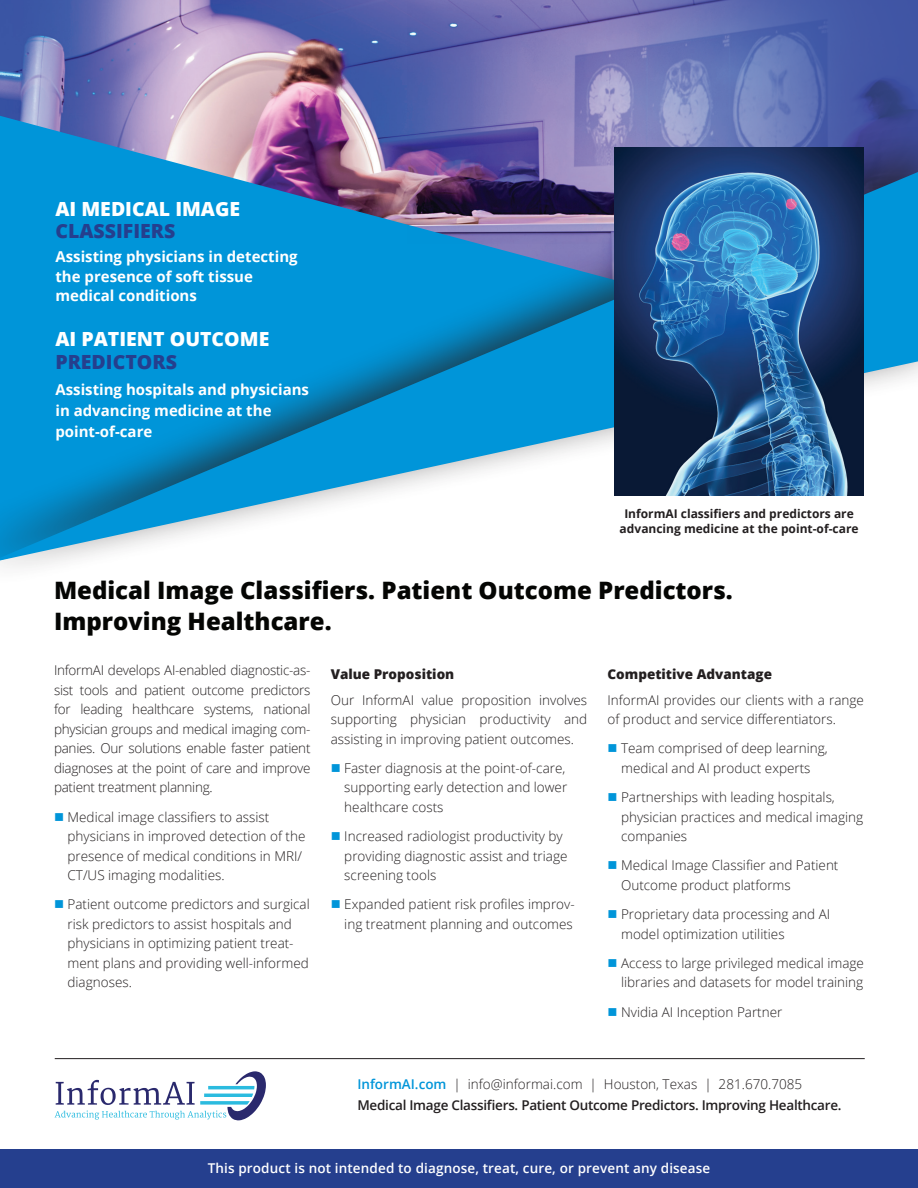
<style>
.page{position:relative;width:918px;height:1188px;background:#fff}
.page>*{position:absolute;margin:0;border:0;box-sizing:border-box;transform-origin:0 0}
.t1{font:800 24px/31.5px "Open Sans";color:#040503}
.t2{font:800 19.5px "Open Sans";color:#fff}
.t3{font:800 19.5px "Open Sans";color:#253f8e}
.t4{font:700 15px/19.5px "Open Sans";color:#fff}
.t5{font:300 13.5px/19.5px "Open Sans";color:#231f20}
.t6{font:600 13.5px/21px "Open Sans";letter-spacing:-.02em;color:#231f20}
.t7{font:600 13.5px "Open Sans";letter-spacing:.01em;color:#fff}
.t8{font:800 13.5px "Open Sans";color:#231f20}
.t9{font:700 12px/15px "Open Sans";color:#231f20;text-align:center}
.s1{color:#0095d9}
.s2{font-weight:300}
</style>
<div class="page">
<img style="left:0;top:0;width:407px;height:116px">
<svg style="left:407px;top:0;width:511px;height:123px"></svg>
<div style="left:0;top:123px;width:918px;height:464px;background:#231f20;opacity:.75"></div>
<svg style="left:0;top:172px;width:918px;height:388px;fill:#0095d9"></svg>
<img style="left:614px;top:148px;width:250px;height:347px">
<div style="left:0;top:1149px;width:918px;height:39px;background:#253f8e"></div>
<svg style="left:55px;top:1071px;width:211px;height:49px"></svg>
<hr style="left:55px;top:1058px;width:810px;height:1px;background:#231f20">
<h2 class="t2" style="left:55px;top:194px;width:186px">AI MEDICAL IMAGE</h2>
<h2 class="t3" style="left:55px;top:216px;width:121px">CLASSIFIERS</h2>
<p class="t4" style="left:55px;top:247px;width:244px">Assisting physicians in detecting the presence of soft tissue medical conditions</p>
<h2 class="t2" style="left:55px;top:324px;width:215px">AI PATIENT OUTCOME</h2>
<h2 class="t3" style="left:55px;top:347px;width:123px">PREDICTORS</h2>
<p class="t4" style="left:55px;top:378px;width:255px;line-height:21px">Assisting hospitals and physicians in advancing medicine at the point-of-care</p>
<p class="t9" style="left:620px;top:506px;width:240px">InformAI classifiers and predictors are advancing medicine at the point-of-care</p>
<h1 class="t1" style="left:54px;top:573px;width:680px">Medical Image Classifiers. Patient Outcome Predictors.<br>Improving Healthcare.</h1>
<p class="t5" style="left:54px;top:660px;width:258px;text-align:justify">InformAI develops AI-enabled diagnostic-as&shy;sist tools and patient outcome predictors for leading healthcare systems, national physician groups and medical imaging com&shy;panies. Our solutions enable faster patient diagnoses at the point of care and improve patient treatment planning.</p>
<p class="t5" style="left:68px;top:807px;width:239px;text-indent:-14px"><span class="s1">■</span> Medical image classifiers to assist physicians in improved detection of the presence of medical conditions in MRI/ CT/US imaging modalities.</p>
<p class="t5" style="left:68px;top:894px;width:244px;text-indent:-14px"><span class="s1">■</span> Patient outcome predictors and surgical risk predictors to assist hospitals and physicians in optimizing patient treat&shy;ment plans and providing well-informed diagnoses.</p>
<p class="t8" style="left:331px;top:664px;width:125px">Value Proposition</p>
<p class="t5" style="left:331px;top:690px;width:258px;text-align:justify">Our InformAI value proposition involves supporting physician productivity and assisting in improving patient outcomes.</p>
<p class="t5" style="left:344px;top:758px;width:224px;text-indent:-14px"><span class="s1">■</span> Faster diagnosis at the point-of-care, supporting early detection and lower healthcare costs</p>
<p class="t5" style="left:344px;top:826px;width:225px;text-indent:-14px"><span class="s1">■</span> Increased radiologist productivity by providing diagnostic assist and triage screening tools</p>
<p class="t5" style="left:331px;top:894px;width:245px;text-align:right"><span class="s1">■</span> Expanded patient risk profiles improv&shy;ing treatment planning and outcomes</p>
<p class="t8" style="left:608px;top:664px;width:166px">Competitive Advantage</p>
<p class="t5" style="left:608px;top:690px;width:258px">InformAI provides our clients with a range of product and service differentiators.</p>
<p class="t5" style="left:608px;top:738px;width:222px;text-align:center"><span class="s1">■</span> Team comprised of deep learning, medical and AI product experts</p>
<p class="t5" style="left:621px;top:787px;width:244px;text-indent:-14px"><span class="s1">■</span> Partnerships with leading hospitals, physician practices and medical imaging companies</p>
<p class="t5" style="left:621px;top:855px;width:219px;text-indent:-14px"><span class="s1">■</span> Medical Image Classifier and Patient<br>Outcome product platforms</p>
<p class="t5" style="left:621px;top:904px;width:211px;text-indent:-14px"><span class="s1">■</span> Proprietary data processing and AI model optimization utilities</p>
<p class="t5" style="left:608px;top:953px;width:258px;text-align:right"><span class="s1">■</span> Access to large privileged medical image libraries and datasets for model training</p>
<p class="t5" style="left:608px;top:1002px;width:176px"><span class="s1">■</span> Nvidia AI Inception Partner</p>
<p class="t6" style="left:357px;top:1073px;width:486px"><span class="s1">InformAI.com</span> <span class="s2">| info@informai.com | Houston, Texas | 281.670.7085<br></span>Medical Image Classifiers. Patient Outcome Predictors. Improving Healthcare.</p>
<p class="t7" style="left:208px;top:1159px;width:504px">This product is not intended to diagnose, treat, cure, or prevent any disease</p>
</div>
